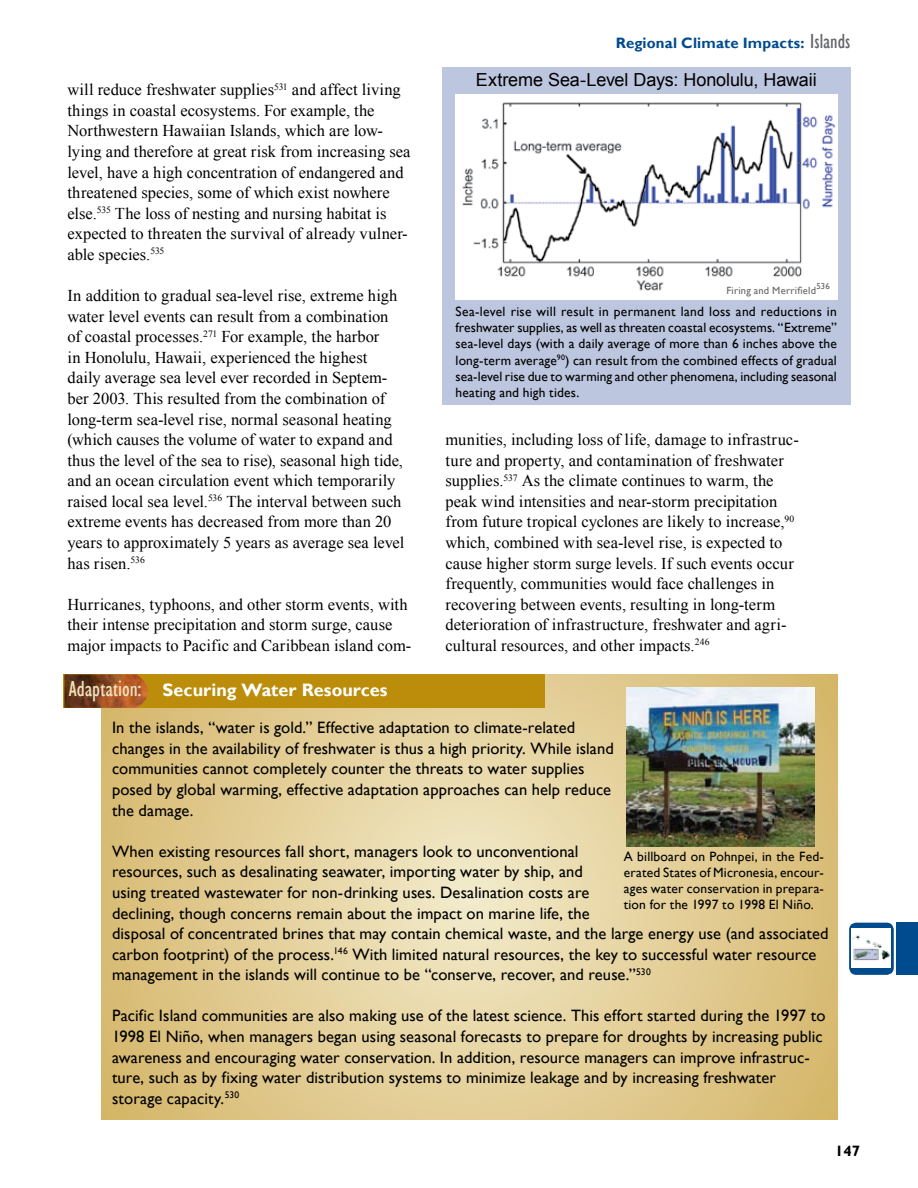
<style>
.page{position:relative;width:918px;height:1188px;background:#fff}
.page>*{position:absolute;margin:0;border:0;box-sizing:border-box;transform-origin:0 0}
.t1{font:18px "Arial";letter-spacing:-.005em;color:#000}
.t2{font:700 18px "Gill Sans";color:#fff}
.t3{font:16.5px/20.5px "Times New Roman";color:#000}
.t4{font:16.5px/20.5px "Gill Sans";letter-spacing:.005em;color:#000}
.t5{font:700 15px "Gill Sans";letter-spacing:.01em;color:#004b8d}
.t6{font:700 15px "Gill Sans";color:#000}
.t7{font:13.5px/16.2px "Gill Sans";letter-spacing:.01em;color:#000;text-align:justify}
.t8{font:10.5px "Gill Sans";letter-spacing:.02em;color:#636467}
.t9{font:8.7px "Gill Sans";color:#636467}
.s1{font-weight:400;font-stretch:condensed;font-size:21px;color:#636467}
.s2{font-weight:400;font-stretch:condensed;font-size:22.5px;color:#eee5bd}
</style>
<div class="page">
<div style="left:896px;top:923px;width:22px;height:52px;background:#004b8d"></div>
<div style="left:849px;top:923px;width:45px;height:52px;background:#004b8d;border-radius:7px"></div>
<img style="left:852px;top:929px;width:39px;height:39px">
<svg style="left:102px;top:674px;width:736px;height:446px;background:#e2cd96"></svg>
<div style="left:63px;top:674px;width:482px;height:34px;background:#bb8d0a"></div>
<img style="left:64px;top:674px;width:84px;height:34px">
<img style="left:627px;top:688px;width:187px;height:158px">
<div style="left:442px;top:68px;width:408px;height:337px;background:#bdc6df"></div>
<img style="left:456px;top:95px;width:381px;height:205px">
<p class="t3" style="left:68px;top:79px;width:345px">will reduce freshwater supplies<sup>531</sup> and affect living things in coastal ecosystems. For example, the Northwestern Hawaiian Islands, which are low&shy;lying and therefore at great risk from increasing sea level, have a high concentration of endangered and threatened species, some of which exist nowhere else.<sup>535</sup> The loss of nesting and nursing habitat is expected to threaten the survival of already vulner&shy;able species.<sup>535</sup></p>
<p class="t3" style="left:67px;top:285px;width:338px">In addition to gradual sea-level rise, extreme high water level events can result from a combination of coastal processes.<sup>271</sup> For example, the harbor<br>in Honolulu, Hawaii, experienced the highest daily average sea level ever recorded in Septem&shy;ber 2003. This resulted from the combination of long-term sea-level rise, normal seasonal heating (which causes the volume of water to expand and thus the level of the sea to rise), seasonal high tide, and an ocean circulation event which temporarily raised local sea level.<sup>536</sup> The interval between such extreme events has decreased from more than 20 years to approximately 5 years as average sea level has risen.<sup>536</sup></p>
<p class="t3" style="left:68px;top:594px;width:345px">Hurricanes, typhoons, and other storm events, with their intense precipitation and storm surge, cause major impacts to Pacific and Caribbean island com-</p>
<p class="t5" style="left:616px;top:34px;width:236px">Regional Climate Impacts: <span class="s1">Islands</span></p>
<p class="t1" style="left:476px;top:68px;width:342px">Extreme Sea-Level Days: Honolulu, Hawaii</p>
<p class="t9" style="left:816px;top:281px;width:15px">536</p>
<p class="t8" style="left:726px;top:285px;width:91px">Firing and Merrifield</p>
<p class="t7" style="left:456px;top:304px;width:383px">Sea-level rise will result in permanent land loss and reductions in freshwater supplies, as well as threaten coastal ecosystems. “Extreme” sea-level days (with a daily average of more than 6 inches above the long-term average<sup>90</sup>) can result from the combined effects of gradual sea-level rise due to warming and other phenomena, including seasonal heating and high tides.</p>
<p class="t3" style="left:445px;top:429px;width:355px">munities, including loss of life, damage to infrastruc&shy;ture and property, and contamination of freshwater supplies.<sup>537</sup> As the climate continues to warm, the peak wind intensities and near-storm precipitation from future tropical cyclones are likely to increase,<sup>90 </sup>which, combined with sea-level rise, is expected to cause higher storm surge levels. If such events occur frequently, communities would face challenges in recovering between events, resulting in long-term deterioration of infrastructure, freshwater and agri&shy;cultural resources, and other impacts.<sup>246</sup></p>
<p class="t2" style="left:69px;top:680px;width:320px"><span class="s2">Adaptation:</span> Securing Water Resources</p>
<p class="t4" style="left:112px;top:718px;width:503px">In the islands, “water is gold.” Effective adaptation to climate-related changes in the availability of freshwater is thus a high priority. While island communities cannot completely counter the threats to water supplies posed by global warming, effective adaptation approaches can help reduce the damage.</p>
<p class="t4" style="left:112px;top:841px;width:718px">When existing resources fall short, managers look to unconventional<br>resources, such as desalinating seawater, importing water by ship, and<br>using treated wastewater for non-drinking uses. Desalination costs are<br>declining, though concerns remain about the impact on marine life, the<br>disposal of concentrated brines that may contain chemical waste, and the large energy use (and associated carbon footprint) of the process.<sup>146</sup> With limited natural resources, the key to successful water resource management in the islands will continue to be “conserve, recover, and reuse.”<sup>530</sup></p>
<p class="t4" style="left:112px;top:1006px;width:715px">Pacific Island communities are also making use of the latest science. This effort started during the 1997 to 1998 El Niño, when managers began using seasonal forecasts to prepare for droughts by increasing public awareness and encouraging water conservation. In addition, resource managers can improve infrastruc&shy;ture, such as by fixing water distribution systems to minimize leakage and by increasing freshwater storage capacity.<sup>530</sup></p>
<p class="t7" style="left:624px;top:848px;width:202px">A billboard on Pohnpei, in the Fed&shy;erated States of Micronesia, encour&shy;ages water conservation in prepara&shy;tion for the 1997 to 1998 El Niño.</p>
<p class="t6" style="left:835px;top:1142px;width:26px">147</p>
</div>
